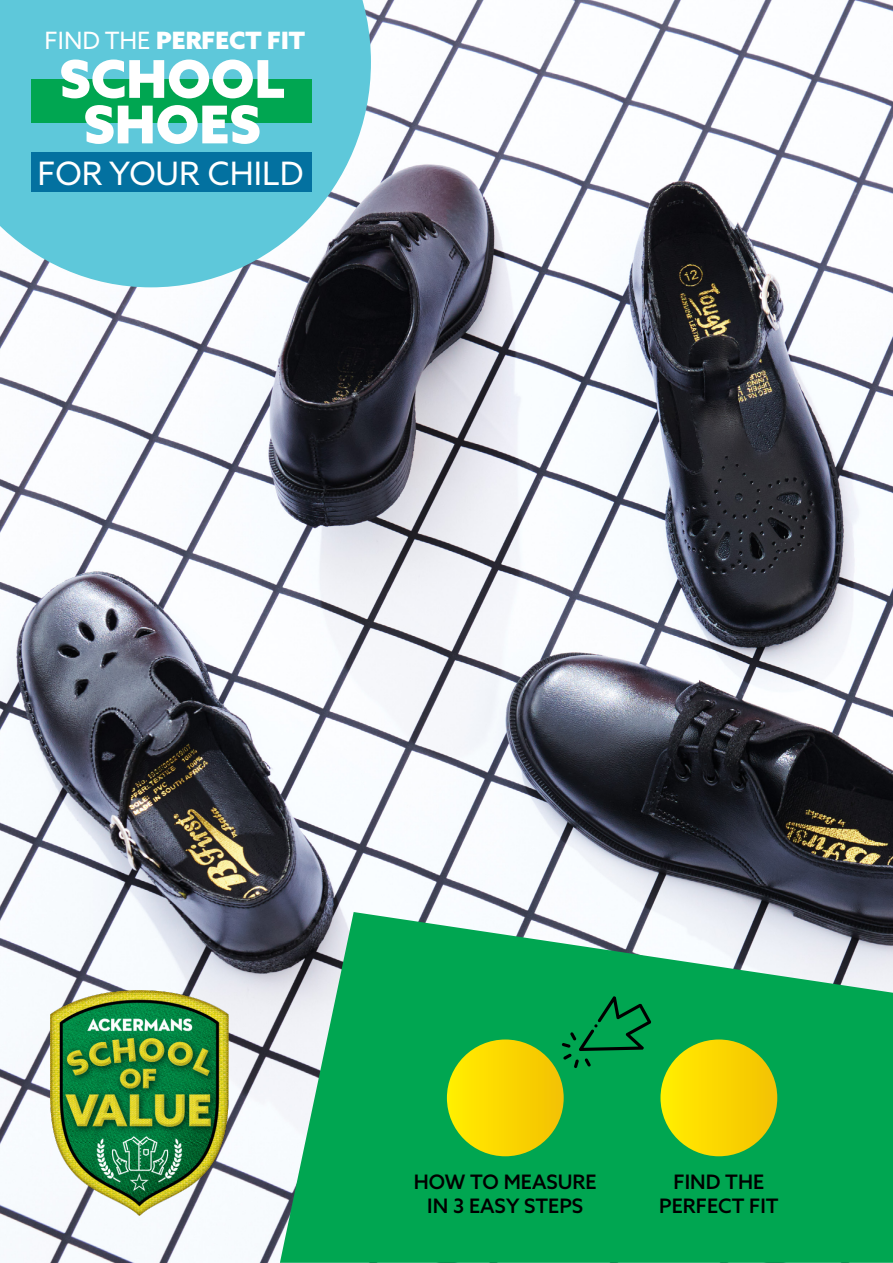
<style>
.page{position:relative;width:893px;height:1263px;background:#fff}
.page>*{position:absolute;margin:0;border:0;box-sizing:border-box;transform-origin:0 0}
.t1{font:900 52.2px/45.5px "Azo Sans";color:#fff;text-align:center}
.t2{font:32.25px "Azo Sans";color:#fff}
.t3{font:900 23.85px "Azo Sans";color:#fff}
.t4{font:500 19.95px/24px "Azo Sans";color:#000;text-align:center}
.s1{font-weight:400}
</style>
<div class="page">
<img style="left:0;top:0;width:893px;height:1263px">
<svg style="left:0;top:0;width:371px;height:287px;background:#6bc5d5"></svg>
<div style="left:31px;top:79px;width:281px;height:43px;background:#00a651"></div>
<div style="left:31px;top:153px;width:280px;height:39px;background:#0371a0"></div>
<svg style="left:280px;top:912px;width:613px;height:351px;background:#24ab67"></svg>
<div style="left:660px;top:1039px;width:117px;height:117px;background:linear-gradient(to right,#faed01,#f6c102);border-radius:58px"></div>
<div style="left:447px;top:1039px;width:117px;height:117px;background:linear-gradient(to right,#fe0,#efc004);border-radius:58px"></div>
<svg style="left:562px;top:996px;width:89px;height:72px;background:#009046"></svg>
<img style="left:50px;top:990px;width:178px;height:226px">
<p class="t3" style="left:45px;top:25px;width:262px"><span class="s1">FIND THE</span> PERFECT FIT</p>
<h1 class="t1" style="left:59px;top:55px;width:227px">SCHOOL<br>SHOES</h1>
<h2 class="t2" style="left:38px;top:152px;width:267px">FOR YOUR CHILD</h2>
<p class="t4" style="left:414px;top:1170px;width:184px">HOW TO MEASURE<br>IN 3 EASY STEPS</p>
<p class="t4" style="left:659px;top:1170px;width:121px">FIND THE<br>PERFECT FIT</p>
</div>
